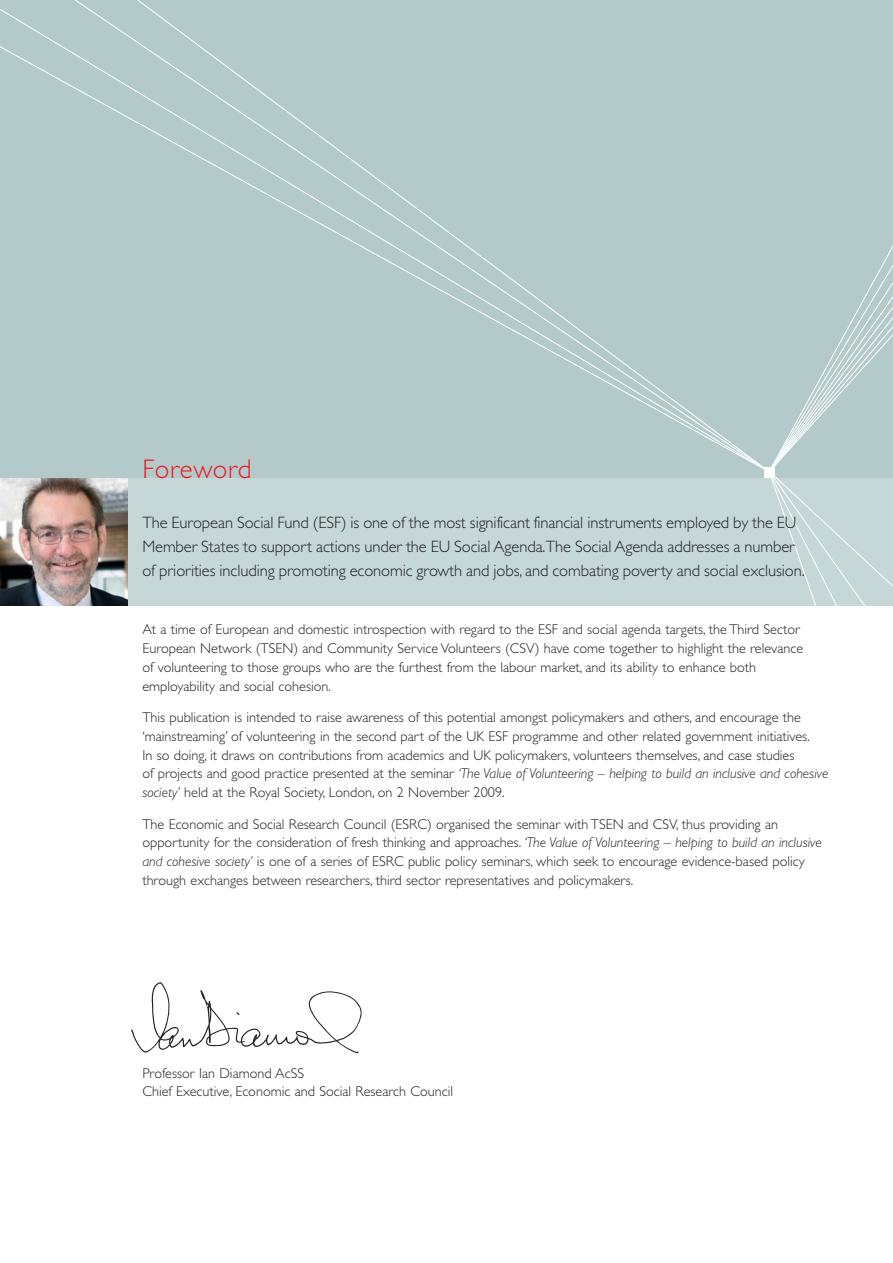
<style>
.page{position:relative;width:893px;height:1263px;background:#fff}
.page>*{position:absolute;margin:0;border:0;box-sizing:border-box;transform-origin:0 0}
.t1{font:300 27px "Gill Sans";letter-spacing:.025em;color:#ed1c24}
.t2{font:300 16.5px/24px "Gill Sans";letter-spacing:-.005em;color:#231f20}
.t3{font:300 14.25px/18.8px "Gill Sans";color:#231f20}
.s1{font-style:italic}
</style>
<div class="page">
<div style="left:0;top:0;width:892px;height:478px;background:#b4caca"></div>
<div style="left:0;top:478px;width:892px;height:128px;background:#c5d7d7"></div>
<img style="left:0;top:478px;width:127px;height:128px">
<svg style="left:771px;top:473px;width:121px;height:133px"></svg>
<div style="left:0;top:0;width:29px;height:473px;background:#b4caca"></div>
<div style="left:29px;top:0;width:741px;height:473px;background:#b4caca"></div>
<div style="left:768px;top:73px;width:124px;height:400px;background:#b4caca"></div>
<div style="left:764px;top:468px;width:10px;height:10px;background:#fff"></div>
<img style="left:131px;top:982px;width:231px;height:72px">
<h1 class="t1" style="left:142px;top:460px;width:111px">Foreword</h1>
<p class="t2" style="left:142px;top:512px;width:664px">The European Social Fund (ESF) is one of the most significant financial instruments employed by the EU<br>Member States to support actions under the EU Social Agenda.The Social Agenda addresses a number of priorities including promoting economic growth and jobs, and combating poverty and social exclusion.</p>
<p class="t3" style="left:142px;top:622px;width:662px">At a time of European and domestic introspection with regard to the ESF and social agenda targets, the Third Sector European Network (TSEN) and Community Service Volunteers (CSV) have come together to highlight the relevance of volunteering to those groups who are the furthest from the labour market, and its ability to enhance both employability and social cohesion.</p>
<p class="t3" style="left:142px;top:710px;width:687px">This publication is intended to raise awareness of this potential amongst policymakers and others, and encourage the ‘mainstreaming’ of volunteering in the second part of the UK ESF programme and other related government initiatives.<br>In so doing, it draws on contributions from academics and UK policymakers, volunteers themselves, and case studies<br>of projects and good practice presented at the seminar <span class="s1">‘The Value of Volunteering – helping to build an inclusive and cohesive society’</span> held at the Royal Society, London, on 2 November 2009.</p>
<p class="t3" style="left:142px;top:816px;width:681px">The Economic and Social Research Council (ESRC) organised the seminar with TSEN and CSV, thus providing an opportunity for the consideration of fresh thinking and approaches. <span class="s1">‘The Value of Volunteering – helping to build an inclusive and cohesive society’</span> is one of a series of ESRC public policy seminars, which seek to encourage evidence-based policy through exchanges between researchers, third sector representatives and policymakers.</p>
<p class="t3" style="left:142px;top:1065px;width:312px">Professor Ian Diamond AcSS<br>Chief Executive, Economic and Social Research Council</p>
</div>
